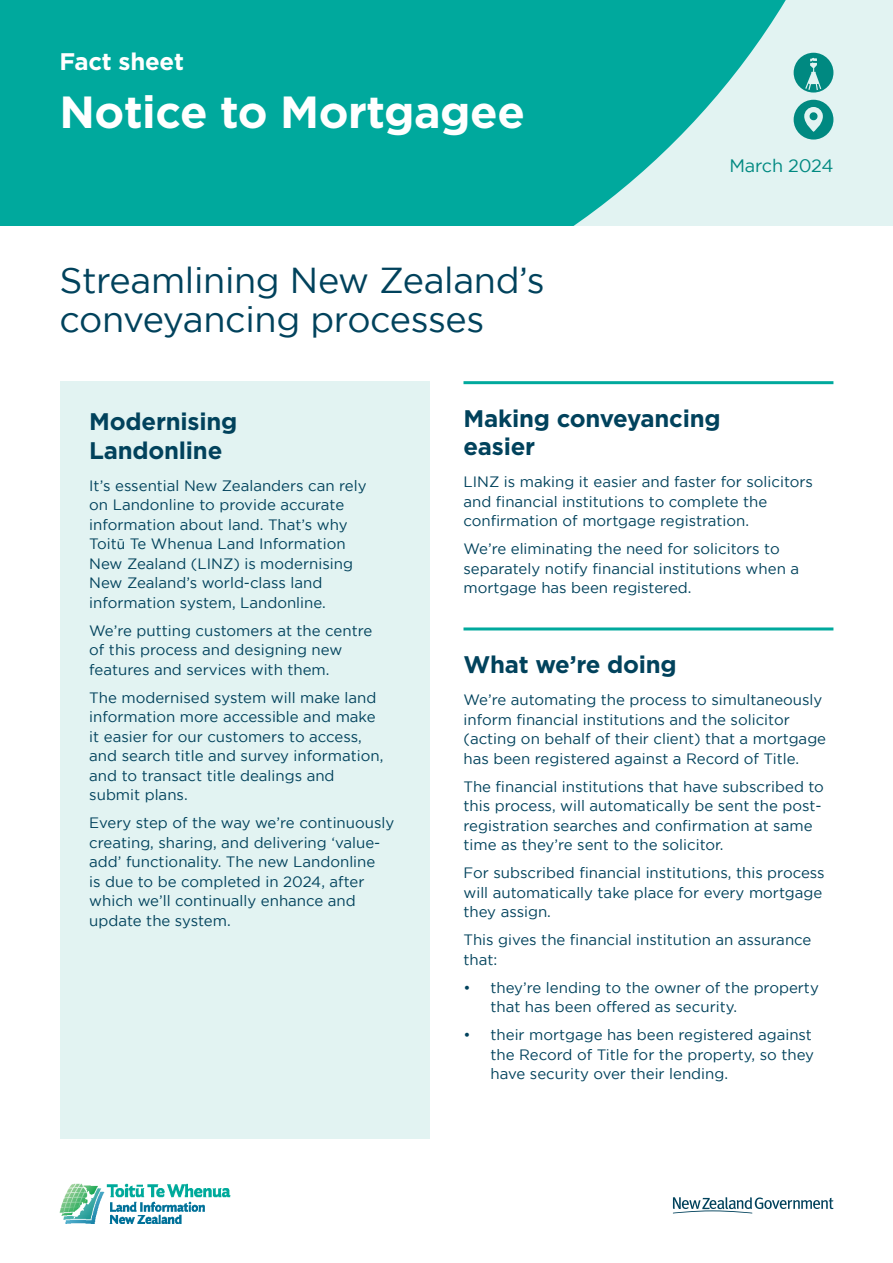
<style>
.page{position:relative;width:893px;height:1263px;background:#fff}
.page>*{position:absolute;margin:0;border:0;box-sizing:border-box;transform-origin:0 0}
.t1{font:700 45px "Gotham";letter-spacing:-.01em;color:#fff}
.t2{font:36px/39px "Gotham";letter-spacing:-.01em;color:#01425c}
.H3_pullout{font:700 24px/28.5px "Gotham";letter-spacing:-.01em;color:#01425c}
.Fact_sheet_title{font:700 24px "Gotham";letter-spacing:-.01em;color:#fff}
.Date{font:18px "Gotham";letter-spacing:-.01em;color:#008981}
.Body{font:15px/19.5px "Gotham";color:#01425c}
.Body_bullet{font:15px/19.5px "Gotham";color:#01425c}
.s1{font-family:"Segoe UI"}
</style>
<div class="page">
<svg style="left:0;top:0;width:893px;height:225px;background:#2fb8ae"></svg>
<img style="left:60px;top:1184px;width:170px;height:39px">
<svg style="left:673px;top:1197px;width:160px;height:16px"></svg>
<svg style="left:794px;top:100px;width:39px;height:40px;background:#56b1ac"></svg>
<svg style="left:794px;top:53px;width:39px;height:40px;background:#48aaa4"></svg>
<div style="left:60px;top:381px;width:369px;height:758px;background:#e2f3f2"></div>
<hr style="left:463px;top:381px;width:370px;height:3px;background:#00a99d">
<hr style="left:463px;top:627px;width:370px;height:3px;background:#00a99d">
<p class="Fact_sheet_title" style="left:60px;top:47px;width:126px">Fact sheet</p>
<h1 class="t1" style="left:60px;top:86px;width:467px">Notice to Mortgagee</h1>
<h2 class="t2" style="left:60px;top:260px;width:487px">Streamlining New Zealand’s conveyancing processes</h2>
<p class="Date" style="left:729px;top:155px;width:105px">March 2024</p>
<p class="H3_pullout" style="left:89px;top:407px;width:149px">Modernising<br>Landonline</p>
<p class="Body" style="left:89px;top:476px;width:279px">It’s essential New Zealanders can rely on Landonline to provide accurate information about land. That’s why Toit<span class="s1">ū</span> Te Whenua Land Information New Zealand (LINZ) is modernising New Zealand’s world-class land information system, Landonline.</p>
<p class="Body" style="left:89px;top:621px;width:285px">We’re putting customers at the centre of this process and designing new features and services with them.</p>
<p class="Body" style="left:89px;top:688px;width:296px">The modernised system will make land information more accessible and make it easier for our customers to access, and search title and survey information, and to transact title dealings and submit plans.</p>
<p class="Body" style="left:89px;top:813px;width:306px">Every step of the way we’re continuously creating, sharing, and delivering ‘value&shy;add’ functionality. The new Landonline<br>is due to be completed in 2024, after which we’ll continually enhance and update the system.</p>
<h3 class="H3_pullout" style="left:463px;top:403px;width:259px">Making conveyancing easier</h3>
<p class="Body_bullet" style="left:463px;top:472px;width:351px">LINZ is making it easier and faster for solicitors and financial institutions to complete the confirmation of mortgage registration.</p>
<p class="Body_bullet" style="left:463px;top:539px;width:337px">We’re eliminating the need for solicitors to separately notify financial institutions when a mortgage has been registered.</p>
<h3 class="H3_pullout" style="left:463px;top:650px;width:215px">What we’re doing</h3>
<p class="Body" style="left:463px;top:690px;width:364px">We’re automating the process to simultaneously inform financial institutions and the solicitor (acting on behalf of their client) that a mortgage has been registered against a Record of Title.</p>
<p class="Body" style="left:463px;top:776px;width:362px">The financial institutions that have subscribed to this process, will automatically be sent the post&shy;registration searches and confirmation at same time as they’re sent to the solicitor.</p>
<p class="Body" style="left:463px;top:863px;width:363px">For subscribed financial institutions, this process will automatically take place for every mortgage they assign.</p>
<p class="Body" style="left:463px;top:930px;width:349px">This gives the financial institution an assurance that:</p>
<p class="Body" style="left:490px;top:977px;width:330px;text-indent:-27px">• they’re lending to the owner of the property that has been offered as security.</p>
<p class="Body" style="left:490px;top:1025px;width:325px;text-indent:-27px">• their mortgage has been registered against the Record of Title for the property, so they have security over their lending.</p>
</div>
